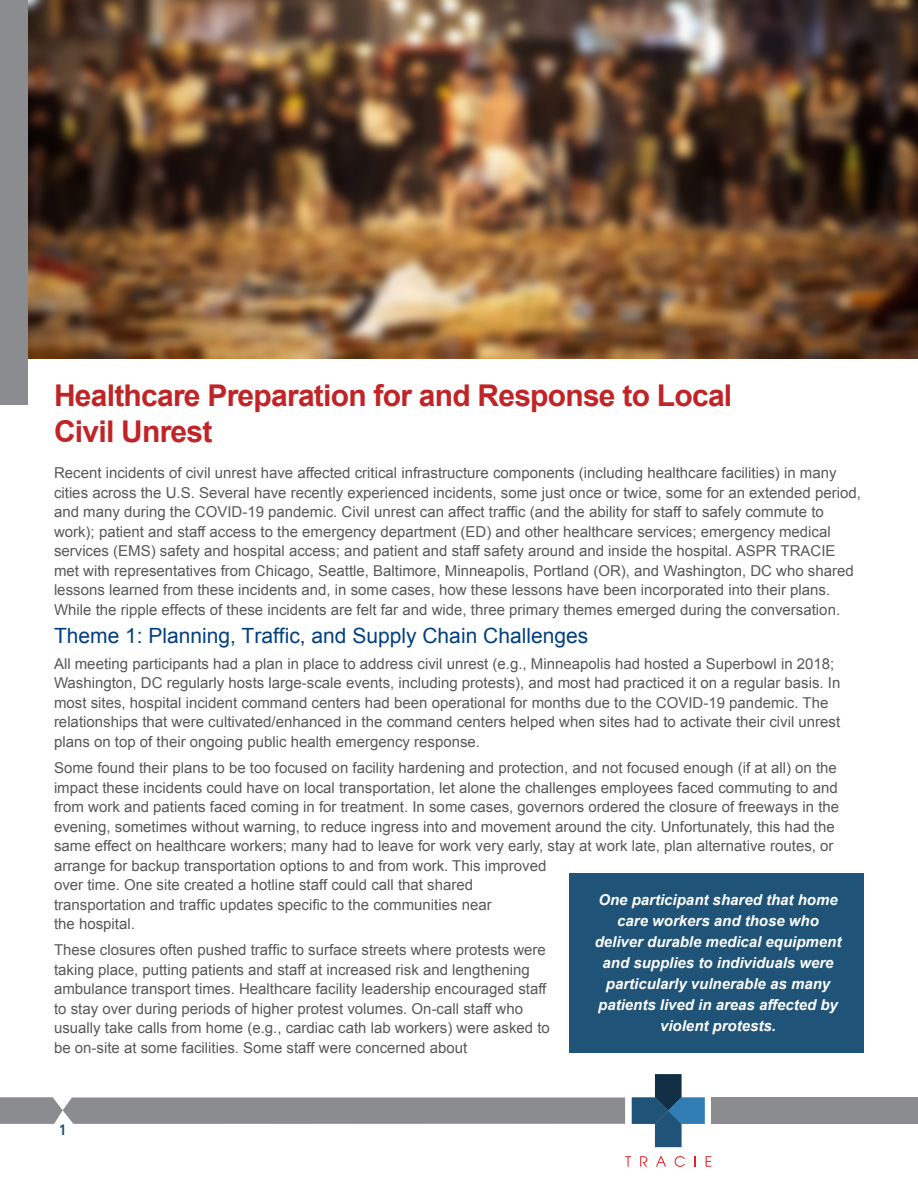
<style>
.page{position:relative;width:918px;height:1188px;background:#fff}
.page>*{position:absolute;margin:0;border:0;box-sizing:border-box;transform-origin:0 0}
.t1{font:700 30px/36px "Arial";letter-spacing:-.025em;color:#c12427}
.t2{font:21px "Arial";color:#004080}
.t3{font:15px/19.5px "Arial";color:#57585a}
.t4{font:italic 700 15px/21px "Arial";color:#fff;text-align:center}
.t5{font:700 condensed 15px "Frutiger";color:#1f5478}
</style>
<div class="page">
<svg style="left:632px;top:1074px;width:73px;height:73px"></svg>
<svg style="left:625px;top:1156px;width:6px;height:11px"></svg>
<svg style="left:640px;top:1156px;width:7px;height:11px"></svg>
<svg style="left:656px;top:1156px;width:10px;height:11px"></svg>
<svg style="left:675px;top:1156px;width:10px;height:11px"></svg>
<svg style="left:706px;top:1156px;width:5px;height:11px"></svg>
<svg style="left:0;top:1097px;width:625px;height:27px;background:#8f9094"></svg>
<div style="left:711px;top:1097px;width:207px;height:27px;background:#8b8c90"></div>
<div style="left:569px;top:874px;width:295px;height:179px;background:#1f5478"></div>
<img style="left:28px;top:0;width:890px;height:359px">
<div style="left:0;top:0;width:28px;height:405px;background:#8b8c90"></div>
<h1 class="t1" style="left:54px;top:378px;width:680px">Healthcare Preparation for and Response to Local<br>Civil Unrest</h1>
<p class="t3" style="left:54px;top:464px;width:809px">Recent incidents of civil unrest have affected critical infrastructure components (including healthcare facilities) in many cities across the U.S. Several have recently experienced incidents, some just once or twice, some for an extended period, and many during the COVID-19 pandemic. Civil unrest can affect traffic (and the ability for staff to safely commute to work); patient and staff access to the emergency department (ED) and other healthcare services; emergency medical services (EMS) safety and hospital access; and patient and staff safety around and inside the hospital. ASPR TRACIE met with representatives from Chicago, Seattle, Baltimore, Minneapolis, Portland (OR), and Washington, DC who shared lessons learned from these incidents and, in some cases, how these lessons have been incorporated into their plans.<br>While the ripple effects of these incidents are felt far and wide, three primary themes emerged during the conversation.</p>
<h2 class="t2" style="left:54px;top:622px;width:536px">Theme 1: Planning, Traffic, and Supply Chain Challenges</h2>
<p class="t3" style="left:54px;top:654px;width:788px">All meeting participants had a plan in place to address civil unrest (e.g., Minneapolis had hosted a Superbowl in 2018; Washington, DC regularly hosts large-scale events, including protests), and most had practiced it on a regular basis. In most sites, hospital incident command centers had been operational for months due to the COVID-19 pandemic. The relationships that were cultivated/enhanced in the command centers helped when sites had to activate their civil unrest plans on top of their ongoing public health emergency response.</p>
<p class="t3" style="left:54px;top:758px;width:787px">Some found their plans to be too focused on facility hardening and protection, and not focused enough (if at all) on the impact these incidents could have on local transportation, let alone the challenges employees faced commuting to and from work and patients faced coming in for treatment. In some cases, governors ordered the closure of freeways in the evening, sometimes without warning, to reduce ingress into and movement around the city. Unfortunately, this had the same effect on healthcare workers; many had to leave for work very early, stay at work late, plan alternative routes, or arrange for backup transportation options to and from work. This improved<br>over time. One site created a hotline staff could call that shared</p>
<p class="t4" style="left:595px;top:890px;width:248px">One participant shared that home care workers and those who deliver durable medical equipment and supplies to individuals were particularly vulnerable as many patients lived in areas affected by violent protests.</p>
<p class="t3" style="left:54px;top:895px;width:439px">transportation and traffic updates specific to the communities near the hospital.</p>
<p class="t3" style="left:54px;top:941px;width:498px">These closures often pushed traffic to surface streets where protests were taking place, putting patients and staff at increased risk and lengthening ambulance transport times. Healthcare facility leadership encouraged staff to stay over during periods of higher protest volumes. On-call staff who usually take calls from home (e.g., cardiac cath lab workers) were asked to be on-site at some facilities. Some staff were concerned about</p>
<p class="t5" style="left:59px;top:1121px;width:9px">1</p>
</div>
